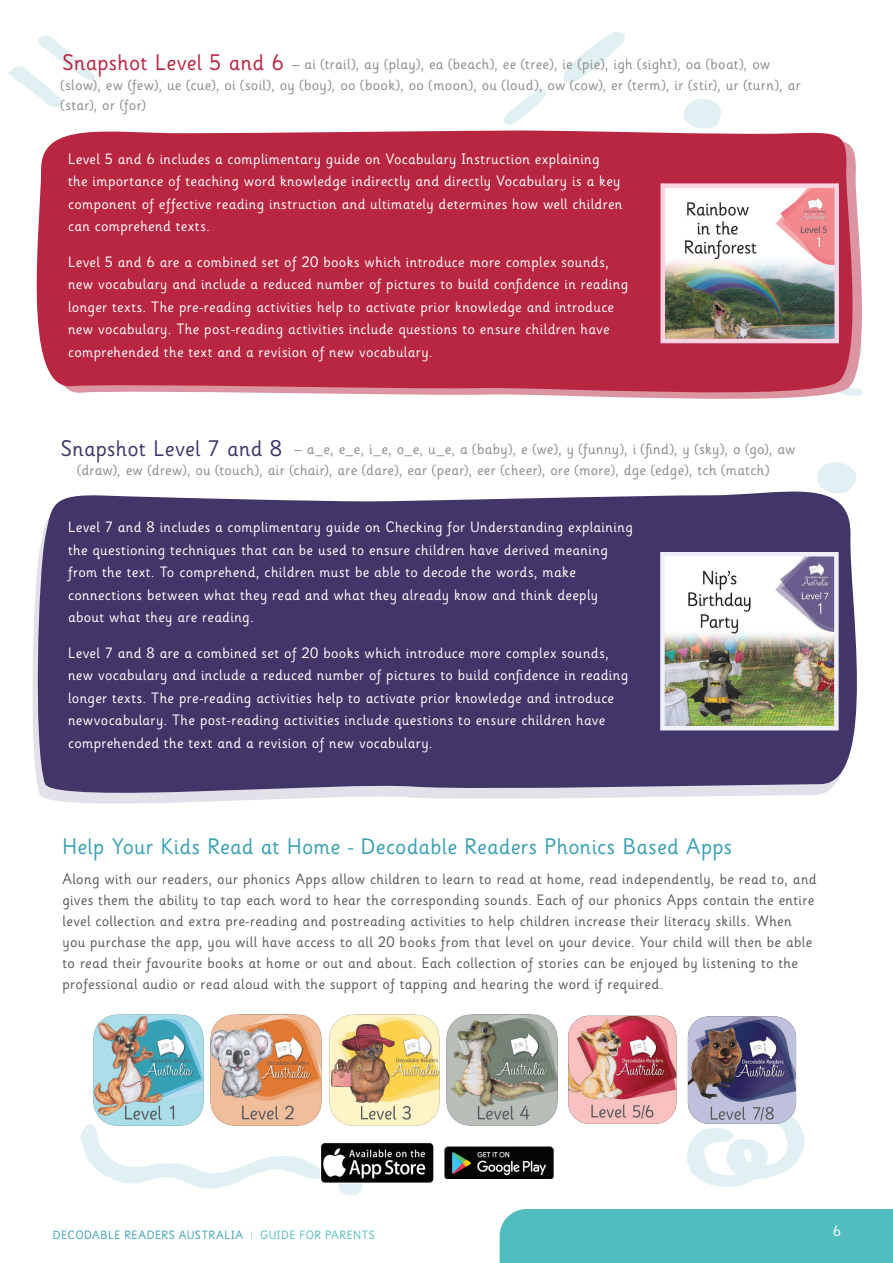
<style>
.page{position:relative;width:893px;height:1263px;background:#fff}
.page>*{position:absolute;margin:0;border:0;box-sizing:border-box;transform-origin:0 0}
.t1{font:22.5px "Sassoon Infant Std";letter-spacing:.015em;color:#38a0b3}
.t2{font:22.5px "Sassoon Infant Std";letter-spacing:.01em;color:#423568}
.t3{font:22.5px "Sassoon Infant Std";letter-spacing:.01em;color:#b82641}
.t4{font:15px/22.5px "Sassoon Infant Std";letter-spacing:.025em;color:#fff}
.t5{font:15px/21px "Sassoon Infant Std";letter-spacing:.025em;color:#585958}
.t6{font:15px/20.2px "Sassoon Infant Std";letter-spacing:.02em;color:#8c8b8b}
.t7{font:12px "Sassoon Infant Std";letter-spacing:.04em;color:#38a0b3}
.s1{color:#51bdbf}
</style>
<div class="page">
<div style="left:500px;top:1209px;width:393px;height:54px;background:#51bdbe"></div>
<svg style="left:80px;top:1128px;width:237px;height:61px"></svg>
<svg style="left:504px;top:89px;width:42px;height:31px"></svg>
<svg style="left:563px;top:32px;width:62px;height:52px"></svg>
<svg style="left:338px;top:1186px;width:25px;height:9px"></svg>
<svg style="left:818px;top:462px;width:37px;height:11px"></svg>
<svg style="left:683px;top:98px;width:38px;height:22px"></svg>
<svg style="left:8px;top:35px;width:87px;height:72px"></svg>
<svg style="left:687px;top:1120px;width:118px;height:67px"></svg>
<svg style="left:33px;top:473px;width:824px;height:331px;background:#5e537f"></svg>
<img style="left:665px;top:557px;width:169px;height:168px">
<div style="left:660px;top:552px;width:179px;height:178px;border:4px solid #eff0f7"></div>
<svg style="left:36px;top:120px;width:827px;height:279px;background:#bf3b54"></svg>
<img style="left:665px;top:188px;width:169px;height:150px">
<div style="left:660px;top:183px;width:179px;height:160px;border:4px solid #f9d2e3"></div>
<img style="left:85px;top:1014px;width:117px;height:119px">
<img style="left:202px;top:1014px;width:119px;height:119px">
<img style="left:321px;top:1014px;width:117px;height:112px">
<img style="left:438px;top:1014px;width:120px;height:112px">
<img style="left:317px;top:1142px;width:117px;height:44px">
<img style="left:445px;top:1147px;width:109px;height:32px">
<img style="left:568px;top:1016px;width:108px;height:108px">
<img style="left:688px;top:1016px;width:108px;height:108px">
<h1 class="t3" style="left:63px;top:48px;width:223px">Snapshot Level 5 and 6</h1>
<p class="t6" style="left:61px;top:54px;width:741px;text-indent:231px">– ai (trail), ay (play), ea (beach), ee (tree), ie (pie), igh (sight), oa (boat), ow (slow), ew (few), ue (cue), oi (soil), oy (boy), oo (book), oo (moon), ou (loud), ow (cow), er (term), ir (stir), ur (turn), ar (star), or (for)</p>
<p class="t4" style="left:68px;top:148px;width:556px">Level 5 and 6 includes a complimentary guide on Vocabulary Instruction explaining the importance of teaching word knowledge indirectly and directly Vocabulary is a key component of effective reading instruction and ultimately determines how well children can comprehend texts.</p>
<p class="t4" style="left:68px;top:251px;width:562px">Level 5 and 6 are a combined set of 20 books which introduce more complex sounds, new vocabulary and include a reduced number of pictures to build confidence in reading longer texts. The pre-reading activities help to activate prior knowledge and introduce new vocabulary. The post-reading activities include questions to ensure children have comprehended the text and a revision of new vocabulary.</p>
<h1 class="t2" style="left:61px;top:435px;width:223px">Snapshot Level 7 and 8</h1>
<p class="t6" style="left:77px;top:439px;width:720px;text-indent:217px">– a_e, e_e, i_e, o_e, u_e, a (baby), e (we), y (funny), i (find), y (sky), o (go), aw (draw), ew (drew), ou (touch), air (chair), are (dare), ear (pear), eer (cheer), ore (more), dge (edge), tch (match)</p>
<p class="t4" style="left:68px;top:516px;width:566px">Level 7 and 8 includes a complimentary guide on Checking for Understanding explaining the questioning techniques that can be used to ensure children have derived meaning from the text. To comprehend, children must be able to decode the words, make connections between what they read and what they already know and think deeply about what they are reading.</p>
<p class="t4" style="left:68px;top:642px;width:562px">Level 7 and 8 are a combined set of 20 books which introduce more complex sounds, new vocabulary and include a reduced number of pictures to build confidence in reading longer texts. The pre-reading activities help to activate prior knowledge and introduce newvocabulary. The post-reading activities include questions to ensure children have comprehended the text and a revision of new vocabulary.</p>
<h1 class="t1" style="left:63px;top:833px;width:671px">Help Your Kids Read at Home - Decodable Readers Phonics Based Apps</h1>
<p class="t5" style="left:63px;top:869px;width:756px">Along with our readers, our phonics Apps allow children to learn to read at home, read independently, be read to, and gives them the ability to tap each word to hear the corresponding sounds. Each of our phonics Apps contain the entire level collection and extra pre-reading and postreading activities to help children increase their literacy skills. When you purchase the app, you will have access to all 20 books from that level on your device. Your child will then be able to read their favourite books at home or out and about. Each collection of stories can be enjoyed by listening to the professional audio or read aloud with the support of tapping and hearing the word if required.</p>
<p class="t7" style="left:53px;top:1228px;width:323px">DECODABLE READERS AUSTRALIA <span class="s1">| GUIDE FOR PARENTS</span></p>
<p class="t4" style="left:833px;top:1220px;width:10px">6</p>
</div>
